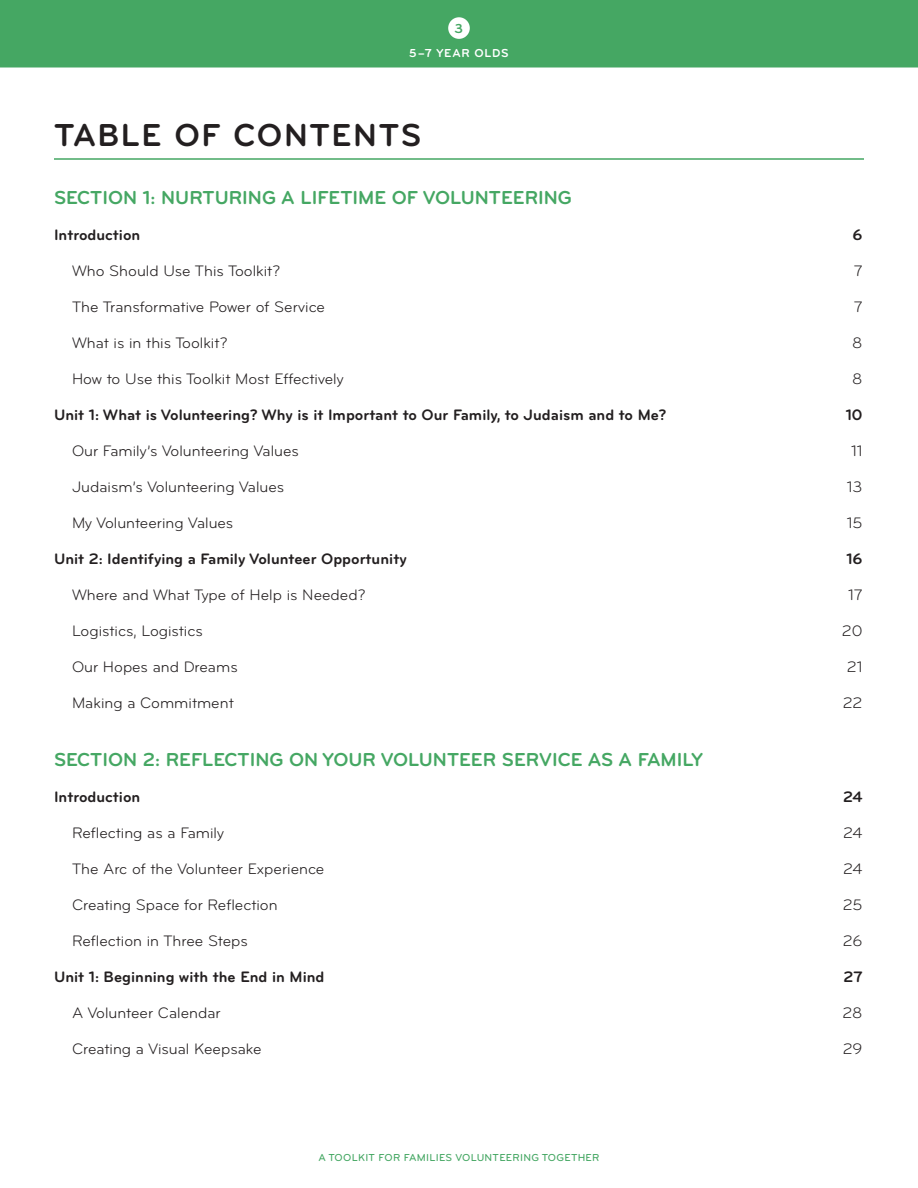
<style>
.page{position:relative;width:918px;height:1188px;background:#fff}
.page>*{position:absolute;margin:0;border:0;box-sizing:border-box;transform-origin:0 0}
.t1{font:700 33px "Bryant Pro";letter-spacing:.05em;color:#231f20}
.t2{font:700 19.5px "Bryant Pro";color:#45a763}
.t3{font:15.75px "Bryant Pro";color:#231f20}
.t4{font:700 15.75px "Bryant Pro";color:#231f20}
.t5{font:700 13.5px "Bryant Pro";color:#45a763}
.t6{font:700 12px "Bryant Pro";letter-spacing:.065em;color:#fff}
.t7{font:500 10.5px "Bryant Pro";letter-spacing:.025em;color:#45a763}
</style>
<div class="page">
<div style="left:1px;top:1px;width:916px;height:66px;background:#45a763"></div>
<div style="left:0;top:0;width:918px;height:68px;border:2px solid #45a763"></div>
<div style="left:448px;top:17px;width:22px;height:22px;background:#fff;border-radius:50%"></div>
<hr style="left:54px;top:158px;width:810px;height:2px;background:#45a763">
<p class="t5" style="left:454px;top:20px;width:10px">3</p>
<p class="t6" style="left:409px;top:45px;width:101px">5–7 YEAR OLDS</p>
<h1 class="t1" style="left:54px;top:115px;width:369px">TABLE OF CONTENTS</h1>
<p class="t2" style="left:54px;top:185px;width:519px">SECTION 1: NURTURING A LIFETIME OF VOLUNTEERING</p>
<p class="t4" style="left:54px;top:225px;width:88px">Introduction</p>
<p class="t4" style="left:853px;top:225px;width:11px">6</p>
<p class="t3" style="left:72px;top:261px;width:210px">Who Should Use This Toolkit?</p>
<p class="t3" style="left:854px;top:261px;width:10px">7</p>
<p class="t3" style="left:72px;top:297px;width:255px">The Transformative Power of Service</p>
<p class="t3" style="left:854px;top:297px;width:10px">7</p>
<p class="t3" style="left:72px;top:333px;width:157px">What is in this Toolkit?</p>
<p class="t3" style="left:852px;top:333px;width:12px">8</p>
<p class="t3" style="left:72px;top:369px;width:273px">How to Use this Toolkit Most Effectively</p>
<p class="t3" style="left:852px;top:369px;width:12px">8</p>
<p class="t4" style="left:54px;top:405px;width:614px">Unit 1: What is Volunteering? Why is it Important to Our Family, to Judaism and to Me?</p>
<p class="t4" style="left:846px;top:405px;width:18px">10</p>
<p class="t3" style="left:72px;top:441px;width:228px">Our Family’s Volunteering Values</p>
<p class="t3" style="left:851px;top:441px;width:13px">11</p>
<p class="t3" style="left:72px;top:477px;width:214px">Judaism’s Volunteering Values</p>
<p class="t3" style="left:847px;top:477px;width:17px">13</p>
<p class="t3" style="left:72px;top:513px;width:163px">My Volunteering Values</p>
<p class="t3" style="left:847px;top:513px;width:17px">15</p>
<p class="t4" style="left:54px;top:549px;width:354px">Unit 2: Identifying a Family Volunteer Opportunity</p>
<p class="t4" style="left:846px;top:549px;width:18px">16</p>
<p class="t3" style="left:72px;top:585px;width:295px">Where and What Type of Help is Needed?</p>
<p class="t3" style="left:848px;top:585px;width:16px">17</p>
<p class="t3" style="left:72px;top:621px;width:132px">Logistics, Logistics</p>
<p class="t3" style="left:842px;top:621px;width:22px">20</p>
<p class="t3" style="left:72px;top:657px;width:167px">Our Hopes and Dreams</p>
<p class="t3" style="left:847px;top:657px;width:17px">21</p>
<p class="t3" style="left:72px;top:693px;width:163px">Making a Commitment</p>
<p class="t3" style="left:843px;top:693px;width:21px">22</p>
<p class="t2" style="left:54px;top:748px;width:651px">SECTION 2: REFLECTING ON YOUR VOLUNTEER SERVICE AS A FAMILY</p>
<p class="t4" style="left:54px;top:787px;width:88px">Introduction</p>
<p class="t4" style="left:843px;top:787px;width:21px">24</p>
<p class="t3" style="left:72px;top:824px;width:153px">Reflecting as a Family</p>
<p class="t3" style="left:843px;top:824px;width:21px">24</p>
<p class="t3" style="left:72px;top:860px;width:254px">The Arc of the Volunteer Experience</p>
<p class="t3" style="left:843px;top:860px;width:21px">24</p>
<p class="t3" style="left:72px;top:896px;width:207px">Creating Space for Reflection</p>
<p class="t3" style="left:843px;top:896px;width:21px">25</p>
<p class="t3" style="left:72px;top:932px;width:177px">Reflection in Three Steps</p>
<p class="t3" style="left:843px;top:932px;width:21px">26</p>
<p class="t4" style="left:54px;top:967px;width:272px">Unit 1: Beginning with the End in Mind</p>
<p class="t4" style="left:844px;top:967px;width:20px">27</p>
<p class="t3" style="left:72px;top:1004px;width:150px">A Volunteer Calendar</p>
<p class="t3" style="left:842px;top:1004px;width:22px">28</p>
<p class="t3" style="left:72px;top:1040px;width:191px">Creating a Visual Keepsake</p>
<p class="t3" style="left:843px;top:1040px;width:21px">29</p>
<p class="t7" style="left:318px;top:1151px;width:283px">A TOOLKIT FOR FAMILIES VOLUNTEERING TOGETHER</p>
</div>
